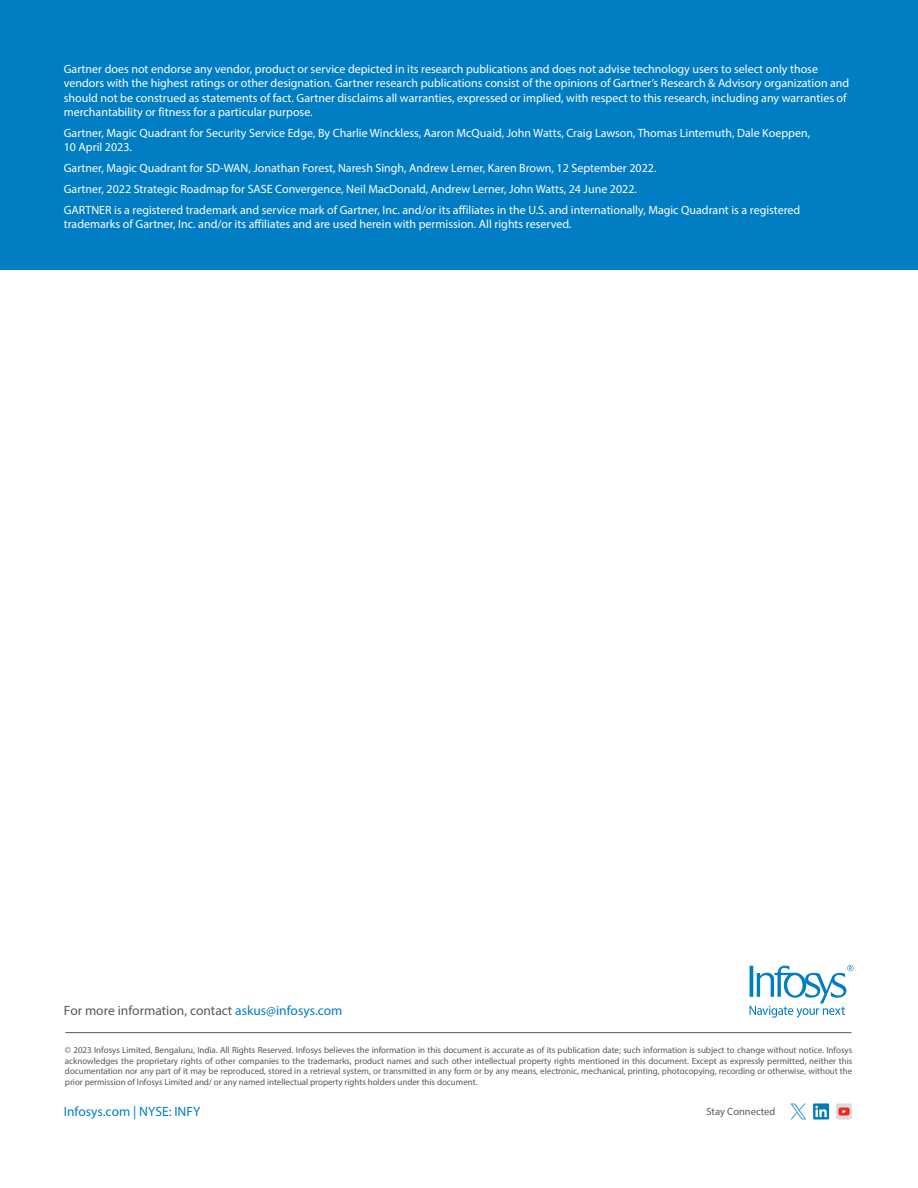
<style>
.page{position:relative;width:918px;height:1188px;background:#fff}
.page>*{position:absolute;margin:0;border:0;box-sizing:border-box;transform-origin:0 0}
.t1{font:13.5px "Myriad Pro";color:#58595b}
.t2{font:13.5px "Myriad Pro";color:#007dc3}
.t3{font:12px/14.4px "Myriad Pro";color:#fff}
.t4{font:10.5px "Myriad Pro";color:#58595b}
.t5{font:9px/10.8px "Myriad Pro";letter-spacing:-.005em;color:#58595b;text-align:justify}
.s1{color:#007dc3}
</style>
<div class="page">
<svg style="left:750px;top:965px;width:104px;height:53px"></svg>
<hr style="left:65px;top:1032px;width:787px;height:1px;background:#58595b">
<svg style="left:813px;top:1103px;width:16px;height:16px"></svg>
<svg style="left:815px;top:1106px;width:12px;height:11px"></svg>
<div style="left:836px;top:1103px;width:16px;height:17px;background:#dcdcdf;border-radius:2px"></div>
<svg style="left:838px;top:1107px;width:12px;height:9px"></svg>
<svg style="left:790px;top:1103px;width:16px;height:16px"></svg>
<div style="left:0;top:0;width:918px;height:270px;background:#007dc3"></div>
<p class="t3" style="left:64px;top:61px;width:787px">Gartner does not endorse any vendor, product or service depicted in its research publications and does not advise technology users to select only those vendors with the highest ratings or other designation. Gartner research publications consist of the opinions of Gartner’s Research &amp; Advisory organization and should not be construed as statements of fact. Gartner disclaims all warranties, expressed or implied, with respect to this research, including any warranties of merchantability or fitness for a particular purpose.</p>
<p class="t3" style="left:64px;top:125px;width:748px">Gartner, Magic Quadrant for Security Service Edge, By Charlie Winckless, Aaron McQuaid, John Watts, Craig Lawson, Thomas Lintemuth, Dale Koeppen,<br>10 April 2023.</p>
<p class="t3" style="left:64px;top:157px;width:738px;line-height:20.9px">Gartner, Magic Quadrant for SD-WAN, Jonathan Forest, Naresh Singh, Andrew Lerner, Karen Brown, 12 September 2022.<br>Gartner, 2022 Strategic Roadmap for SASE Convergence, Neil MacDonald, Andrew Lerner, John Watts, 24 June 2022.<br>GARTNER is a registered trademark and service mark of Gartner, Inc. and/or its affiliates in the U.S. and internationally, Magic Quadrant is a registered</p>
<p class="t3" style="left:64px;top:216px;width:509px">trademarks of Gartner, Inc. and/or its affiliates and are used herein with permission. All rights reserved.</p>
<p class="t1" style="left:64px;top:1002px;width:280px">For more information, contact <span class="s1">askus@infosys.com</span></p>
<p class="t5" style="left:65px;top:1044px;width:789px">© 2023 Infosys Limited, Bengaluru, India. All Rights Reserved. Infosys believes the information in this document is accurate as of its publication date; such information is subject to change without notice. Infosys acknowledges the proprietary rights of other companies to the trademarks, product names and such other intellectual property rights mentioned in this document. Except as expressly permitted, neither this documentation nor any part of it may be reproduced, stored in a retrieval system, or transmitted in any form or by any means, electronic, mechanical, printing, photocopying, recording or otherwise, without the prior permission of Infosys Limited and/ or any named intellectual property rights holders under this document.</p>
<p class="t2" style="left:64px;top:1103px;width:138px">Infosys.com | NYSE: INFY</p>
<p class="t4" style="left:706px;top:1105px;width:70px">Stay Connected</p>
</div>
